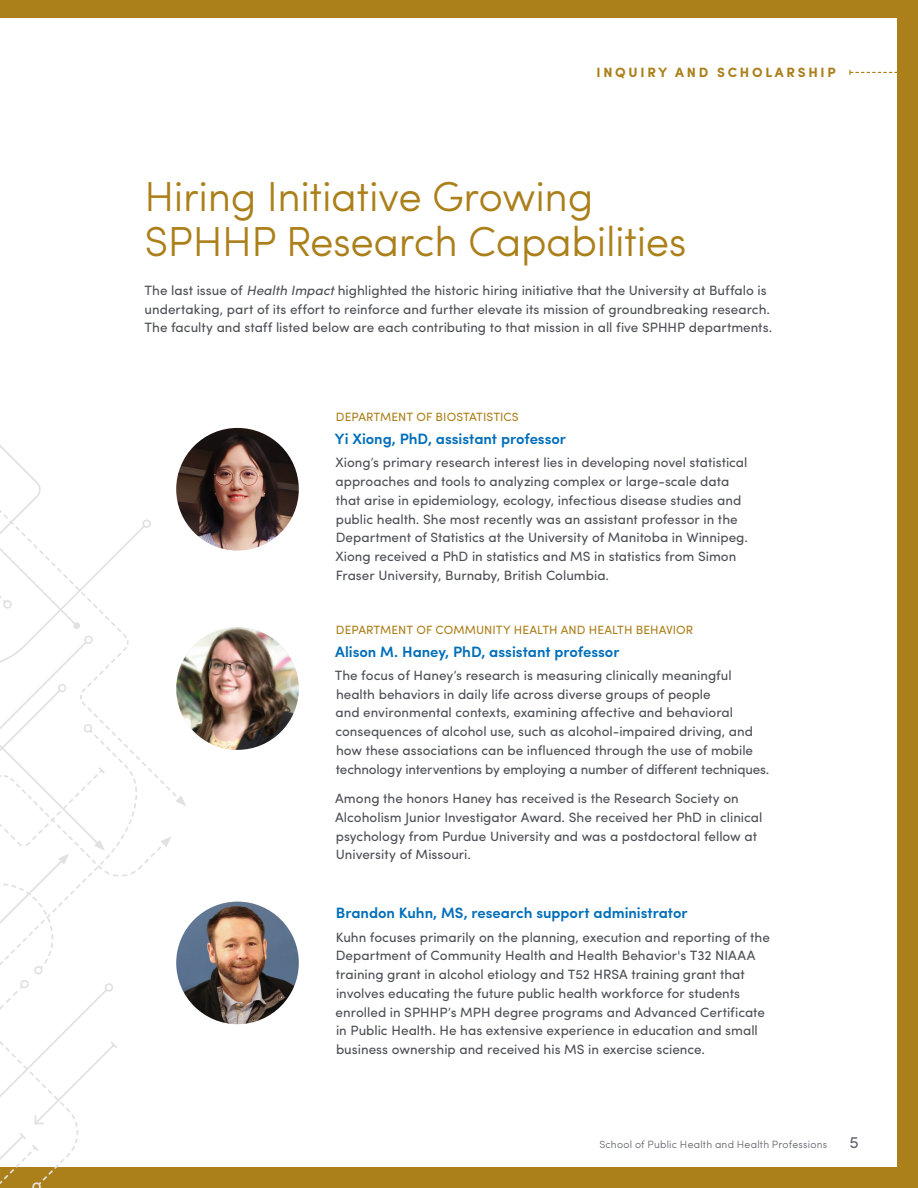
<style>
.page{position:relative;width:918px;height:1188px;background:#ab7f19}
.page>*{position:absolute;margin:0;border:0;box-sizing:border-box;transform-origin:0 0}
.H1_-_Basic_Headline__Sofia{font:300 42px/45px "Sofia Pro";letter-spacing:-.01em;color:#ab7f19}
.t1{font:16.5px "Sofia Pro";color:#5f636a}
.Profile_Bio_-_Name{font:600 15px "Sofia Pro";letter-spacing:-.005em;color:#006eb9}
.Body_Copy__Sofia{font:13.5px/18.8px "Sofia Pro";color:#4c4f55}
.Section_Header{font:700 13.5px "Sofia Pro";letter-spacing:.2em;color:#ab7f19}
.Profile___Bio_-_Title{font:12px "Sofia Pro";letter-spacing:.005em;color:#ab7f19}
.t2{font:300 10.5px "Sofia Pro";letter-spacing:.02em;color:#5f636a}
.s1{font-style:italic}
</style>
<div class="page">
<div style="left:0;top:18px;width:897px;height:1149px;background:#fff"></div>
<img style="left:176px;top:428px;width:123px;height:122px;border-radius:61px">
<img style="left:176px;top:627px;width:123px;height:123px;border-radius:61px">
<img style="left:176px;top:902px;width:123px;height:122px;border-radius:61px">
<svg style="left:849px;top:70px;width:48px;height:5px"></svg>
<svg style="left:0;top:445px;width:186px;height:743px"></svg>
<p class="Section_Header" style="left:597px;top:62px;width:241px">INQUIRY AND SCHOLARSHIP</p>
<p class="H1_-_Basic_Headline__Sofia" style="left:145px;top:171px;width:544px">Hiring Initiative Growing<br>SPHHP Research Capabilities</p>
<p class="Body_Copy__Sofia" style="left:145px;top:280px;width:629px">The last issue of <span class="s1">Health Impact</span> highlighted the historic hiring initiative that the University at Buffalo is undertaking, part of its effort to reinforce and further elevate its mission of groundbreaking research.<br>The faculty and staff listed below are each contributing to that mission in all five SPHHP departments.</p>
<p class="Profile___Bio_-_Title" style="left:336px;top:408px;width:184px">DEPARTMENT OF BIOSTATISTICS</p>
<p class="Profile_Bio_-_Name" style="left:335px;top:428px;width:233px">Yi Xiong, PhD, assistant professor</p>
<p class="Body_Copy__Sofia" style="left:335px;top:452px;width:414px">Xiong’s primary research interest lies in developing novel statistical approaches and tools to analyzing complex or large-scale data that arise in epidemiology, ecology, infectious disease studies and public health. She most recently was an assistant professor in the Department of Statistics at the University of Manitoba in Winnipeg.<br>Xiong received a PhD in statistics and MS in statistics from Simon Fraser University, Burnaby, British Columbia.</p>
<p class="Profile___Bio_-_Title" style="left:336px;top:621px;width:359px">DEPARTMENT OF COMMUNITY HEALTH AND HEALTH BEHAVIOR</p>
<p class="Profile_Bio_-_Name" style="left:335px;top:640px;width:286px">Alison M. Haney, PhD, assistant professor</p>
<p class="Body_Copy__Sofia" style="left:335px;top:665px;width:436px">The focus of Haney’s research is measuring clinically meaningful health behaviors in daily life across diverse groups of people<br>and environmental contexts, examining affective and behavioral consequences of alcohol use, such as alcohol-impaired driving, and how these associations can be influenced through the use of mobile technology interventions by employing a number of different techniques.</p>
<p class="Body_Copy__Sofia" style="left:335px;top:788px;width:429px">Among the honors Haney has received is the Research Society on Alcoholism Junior Investigator Award. She received her PhD in clinical psychology from Purdue University and was a postdoctoral fellow at University of Missouri.</p>
<p class="Profile_Bio_-_Name" style="left:336px;top:902px;width:353px">Brandon Kuhn, MS, research support administrator</p>
<p class="Body_Copy__Sofia" style="left:336px;top:927px;width:436px">Kuhn focuses primarily on the planning, execution and reporting of the Department of Community Health and Health Behavior's T32 NIAAA training grant in alcohol etiology and T52 HRSA training grant that involves educating the future public health workforce for students enrolled in SPHHP’s MPH degree programs and Advanced Certificate in Public Health. He has extensive experience in education and small business ownership and received his MS in exercise science.</p>
<p class="t2" style="left:599px;top:1136px;width:230px">School of Public Health and Health Professions</p>
<p class="t1" style="left:849px;top:1130px;width:11px">5</p>
</div>
